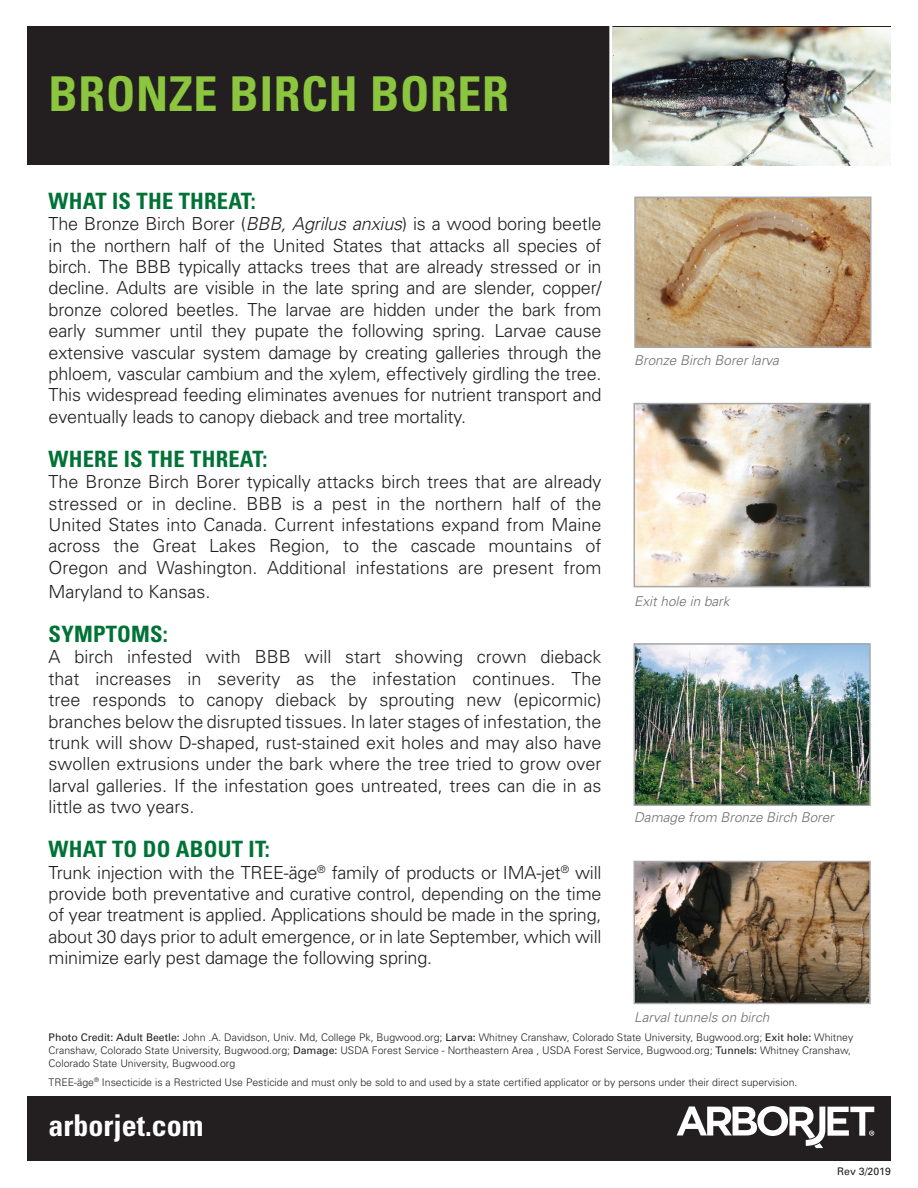
<style>
.page{position:relative;width:918px;height:1188px;background:#fff}
.page>*{position:absolute;margin:0;border:0;box-sizing:border-box;transform-origin:0 0}
.t1{font:700 condensed 48px "Univers";letter-spacing:.015em;color:#8bc63e}
.t2{font:700 condensed 30px "Univers";color:#fff}
.t3{font:700 condensed 22.5px "Univers";letter-spacing:.01em;color:#007236}
.t4{font:300 18px/21.3px "Univers";color:#231f20;text-align:justify}
.t5{font:italic 300 13.5px "Univers";color:#6c6d70}
.t6{font:300 10.5px/12.6px "Univers";color:#231f20}
.t7{font:10.5px "Univers";color:#231f20}
.s1{font-style:italic}
.s2{font-weight:400}
</style>
<div class="page">
<div style="left:27px;top:26px;width:864px;height:139px;background:#231f20"></div>
<hr style="left:609px;top:21px;width:3px;height:169px;background:#fff">
<img style="left:637px;top:646px;width:231px;height:157px">
<div style="left:634px;top:643px;width:237px;height:163px;border:2px solid #a8a9ad"></div>
<img style="left:637px;top:200px;width:232px;height:145px">
<div style="left:634px;top:197px;width:238px;height:151px;border:2px solid #a8a9ad"></div>
<img style="left:637px;top:406px;width:231px;height:178px">
<div style="left:634px;top:403px;width:237px;height:184px;border:2px solid #a8a9ad"></div>
<img style="left:637px;top:864px;width:231px;height:137px">
<div style="left:634px;top:861px;width:237px;height:143px;border:2px solid #a8a9ad"></div>
<div style="left:27px;top:1097px;width:864px;height:64px;background:#231f20"></div>
<svg style="left:677px;top:1106px;width:197px;height:42px"></svg>
<img style="left:612px;top:27px;width:279px;height:138px">
<h1 class="t1" style="left:49px;top:65px;width:462px">BRONZE BIRCH BORER</h1>
<p class="t3" style="left:49px;top:187px;width:209px">WHAT IS THE THREAT:</p>
<p class="t4" style="left:49px;top:213px;width:555px">The Bronze Birch Borer (<span class="s1">BBB, Agrilus anxius</span>) is a wood boring beetle in the northern half of the United States that attacks all species of birch. The BBB typically attacks trees that are already stressed or in decline. Adults are visible in the late spring and are slender, copper/ bronze colored beetles. The larvae are hidden under the bark from early summer until they pupate the following spring. Larvae cause extensive vascular system damage by creating galleries through the phloem, vascular cambium and the xylem, effectively girdling the tree.<br>This widespread feeding eliminates avenues for nutrient transport and eventually leads to canopy dieback and tree mortality.</p>
<p class="t3" style="left:49px;top:445px;width:220px">WHERE IS THE THREAT:</p>
<p class="t4" style="left:49px;top:471px;width:554px">The Bronze Birch Borer typically attacks birch trees that are already stressed or in decline. BBB is a pest in the northern half of the United States into Canada. Current infestations expand from Maine across the Great Lakes Region, to the cascade mountains of Oregon and Washington. Additional infestations are present from</p>
<p class="t4" style="left:49px;top:580px;width:164px">Maryland to Kansas.</p>
<p class="t3" style="left:49px;top:620px;width:121px">SYMPTOMS:</p>
<p class="t4" style="left:49px;top:646px;width:554px">A birch infested with BBB will start showing crown dieback that increases in severity as the infestation continues. The tree responds to canopy dieback by sprouting new (epicormic) branches below the disrupted tissues. In later stages of infestation, the trunk will show D-shaped, rust-stained exit holes and may also have swollen extrusions under the bark where the tree tried to grow over larval galleries. If the infestation goes untreated, trees can die in as little as two years.</p>
<p class="t3" style="left:49px;top:836px;width:223px">WHAT TO DO ABOUT IT:</p>
<p class="t4" style="left:49px;top:861px;width:555px">Trunk injection with the TREE-äge<sup>®</sup> family of products or IMA-jet<sup>®</sup> will provide both preventative and curative control, depending on the time of year treatment is applied. Applications should be made in the spring, about 30 days prior to adult emergence, or in late September, which will minimize early pest damage the following spring.</p>
<p class="t5" style="left:634px;top:352px;width:146px">Bronze Birch Borer larva</p>
<p class="t5" style="left:634px;top:593px;width:97px">Exit hole in bark</p>
<p class="t5" style="left:634px;top:809px;width:201px">Damage from Bronze Birch Borer</p>
<p class="t5" style="left:634px;top:1009px;width:137px">Larval tunnels on birch</p>
<p class="t6" style="left:49px;top:1031px;width:806px"><span class="s2">Photo Credit: Adult Beetle:</span> John .A. Davidson, Univ. Md, College Pk, Bugwood.org; <span class="s2">Larva:</span> Whitney Cranshaw, Colorado State University, Bugwood.org; <span class="s2">Exit hole:</span> Whitney<br>Cranshaw, Colorado State University, Bugwood.org; <span class="s2">Damage:</span> USDA Forest Service - Northeastern Area , USDA Forest Service, Bugwood.org; <span class="s2">Tunnels:</span> Whitney Cranshaw,<br>Colorado State University, Bugwood.org</p>
<p class="t6" style="left:49px;top:1076px;width:750px">TREE-äge<sup>®</sup> Insecticide is a Restricted Use Pesticide and must only be sold to and used by a state certified applicator or by persons under their direct supervision.</p>
<h2 class="t2" style="left:49px;top:1107px;width:156px">arborjet.com</h2>
<p class="t7" style="left:837px;top:1165px;width:55px">Rev 3/2019</p>
</div>
